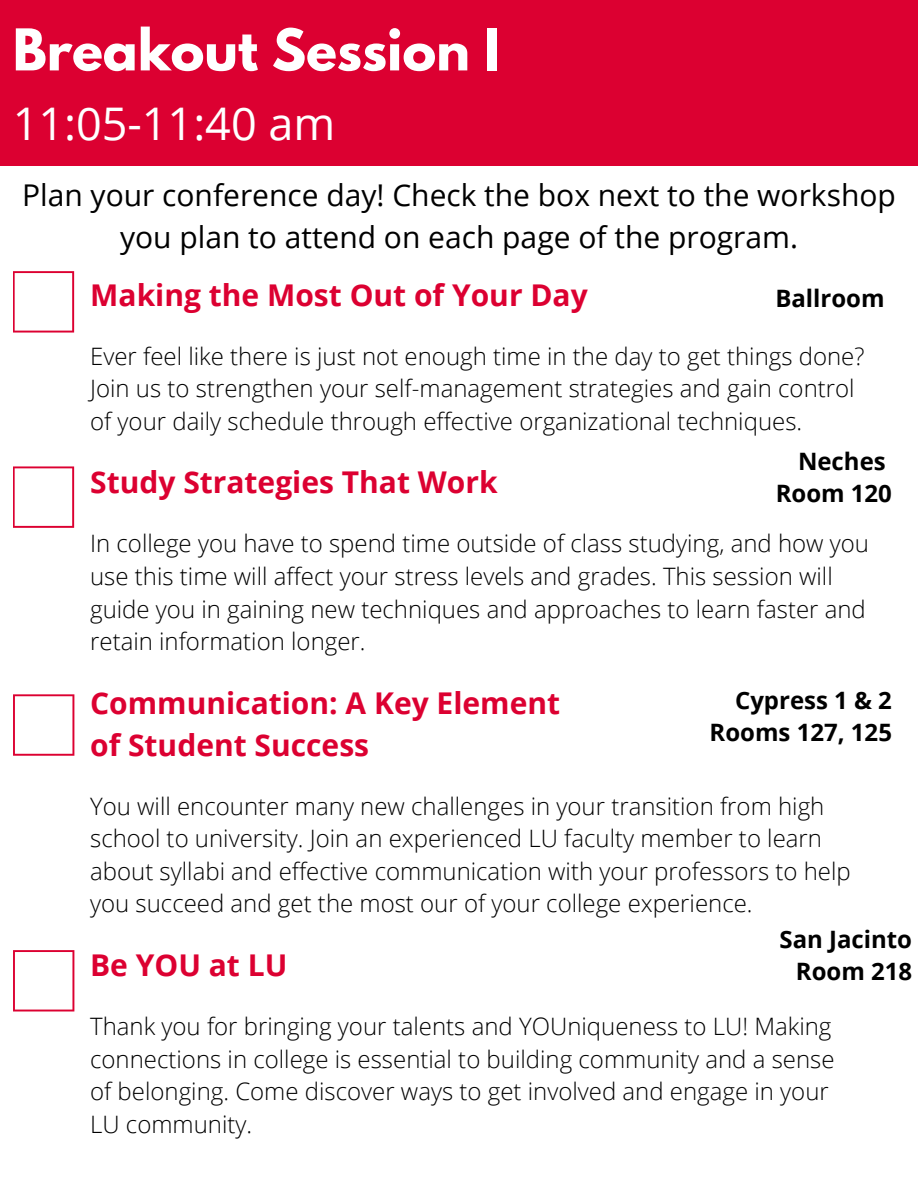
<style>
.page{position:relative;width:918px;height:1188px;background:#fff}
.page>*{position:absolute;margin:0;border:0;box-sizing:border-box;transform-origin:0 0}
.t1{font:700 51px "League Spartan";color:#fff}
.t2{font:45px "Open Sans";color:#fff}
.t3{font:700 30px/41.7px "Open Sans";color:#dc0031}
.t4{font:30px/41.7px "Open Sans";color:#000;text-align:center}
.t5{font:300 24px/32.7px "Open Sans";color:#000}
.t6{font:700 24px "Open Sans";color:#000}
</style>
<div class="page">
<svg style="left:13px;top:271px;width:61px;height:62px"></svg>
<svg style="left:13px;top:466px;width:61px;height:62px"></svg>
<svg style="left:13px;top:694px;width:61px;height:62px"></svg>
<svg style="left:13px;top:950px;width:61px;height:62px"></svg>
<div style="left:0;top:0;width:918px;height:165px;background:#dc0031"></div>
<p class="t1" style="left:13px;top:25px;width:488px">Breakout Session I</p>
<p class="t2" style="left:13px;top:92px;width:324px">11:05-11:40 am</p>
<p class="t4" style="left:22px;top:174px;width:875px">Plan your conference day! Check the box next to the workshop you plan to attend on each page of the program.</p>
<p class="t3" style="left:90px;top:273px;width:499px">Making the Most Out of Your Day</p>
<p class="t5" style="left:90px;top:339px;width:776px">Ever feel like there is just not enough time in the day to get things done?<br>Join us to strengthen your self-management strategies and gain control of your daily schedule through effective organizational techniques.</p>
<p class="t3" style="left:90px;top:461px;width:409px">Study Strategies That Work</p>
<p class="t6" style="left:775px;top:282px;width:111px">Ballroom</p>
<p class="t6" style="left:798px;top:444px;width:89px">Neches</p>
<p class="t6" style="left:776px;top:477px;width:118px">Room 120</p>
<p class="t5" style="left:90px;top:527px;width:780px">In college you have to spend time outside of class studying, and how you use this time will affect your stress levels and grades. This session will guide you in gaining new techniques and approaches to learn faster and retain information longer.</p>
<p class="t3" style="left:90px;top:681px;width:471px">Communication: A Key Element of Student Success</p>
<p class="t6" style="left:735px;top:683px;width:158px">Cypress 1 &amp; 2</p>
<p class="t6" style="left:710px;top:716px;width:184px">Rooms 127, 125</p>
<p class="t5" style="left:90px;top:789px;width:762px">You will encounter many new challenges in your transition from high school to university. Join an experienced LU faculty member to learn about syllabi and effective communication with your professors to help you succeed and get the most our of your college experience.</p>
<p class="t3" style="left:90px;top:944px;width:199px">Be YOU at LU</p>
<p class="t6" style="left:779px;top:922px;width:134px">San Jacinto</p>
<p class="t6" style="left:796px;top:955px;width:118px">Room 218</p>
<p class="t5" style="left:90px;top:1009px;width:746px">Thank you for bringing your talents and YOUniqueness to LU! Making connections in college is essential to building community and a sense of belonging. Come discover ways to get involved and engage in your LU community.</p>
</div>
